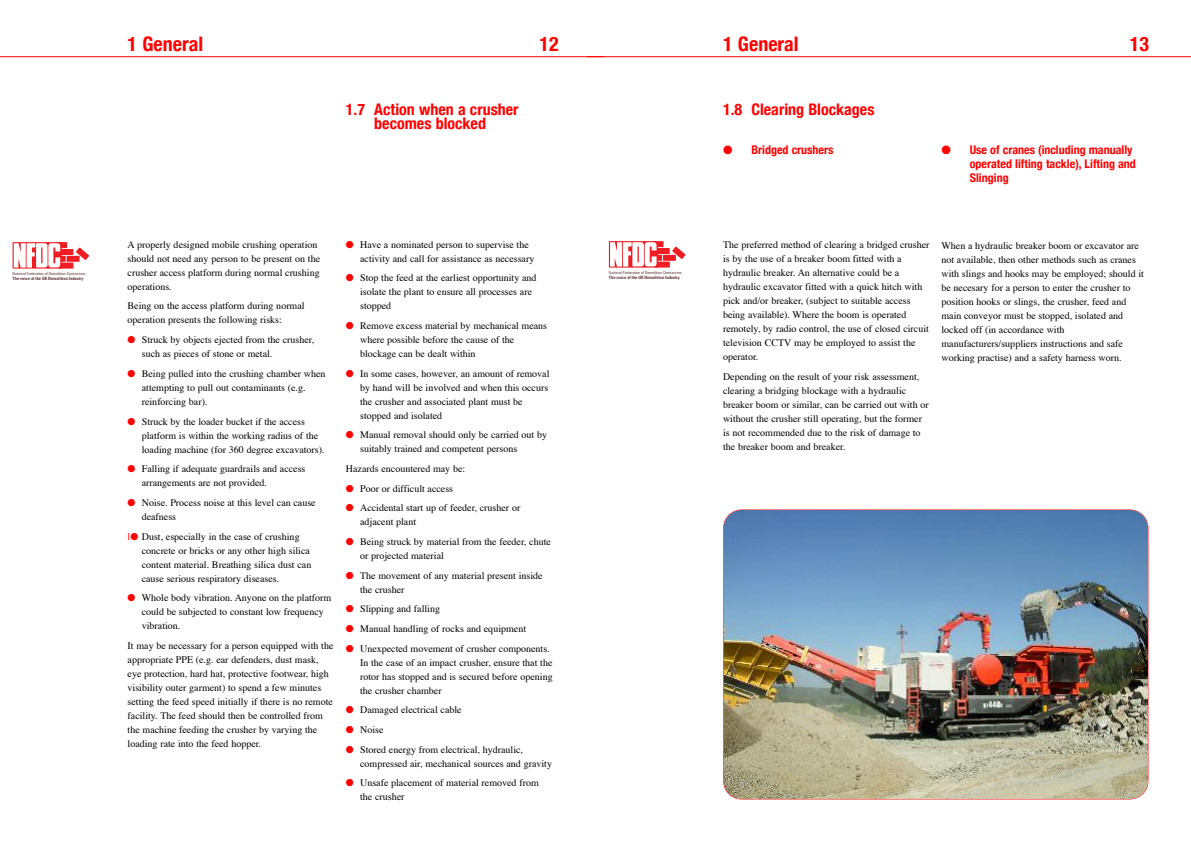
<style>
.page{position:relative;width:1191px;height:842px;background:#fff}
.page>*{position:absolute;margin:0;border:0;box-sizing:border-box;transform-origin:0 0}
.t1{font:700 condensed 20px "Helvetica Neue";color:#f00}
.t2{font:700 condensed 16px/14px "Helvetica Neue";color:#f00;text-align:center}
.t3{font:700 condensed 12px/14px "Helvetica Neue";color:#f00}
.t4{font:10px/14px "Times";color:#000}
.t5{font:700 condensed 4.4px "Univers";color:#603336}
.t6{font:condensed 4px "Univers";color:#603336}
.s1{color:#f00}
.s2{font-family:"Times New Roman"}
</style>
<div class="page">
<hr style="left:587px;top:57px;width:604px;height:1px;background:#f00">
<hr style="left:0;top:57px;width:604px;height:1px;background:#f00">
<div style="left:652px;top:241px;width:11px;height:6px;background:#ee1d23"></div>
<div style="left:649px;top:255px;width:13px;height:6px;background:#ee1d23"></div>
<svg style="left:609px;top:241px;width:49px;height:27px"></svg>
<div style="left:655px;top:262px;width:15px;height:6px;background:#ee1d23"></div>
<svg style="left:610px;top:242px;width:46px;height:25px"></svg>
<div style="left:663px;top:255px;width:13px;height:6px;background:#ee1d23"></div>
<div style="left:657px;top:248px;width:13px;height:6px;background:#ee1d23"></div>
<svg style="left:672px;top:247px;width:13px;height:12px"></svg>
<div style="left:56px;top:242px;width:11px;height:6px;background:#ee1d23"></div>
<div style="left:53px;top:256px;width:13px;height:6px;background:#ee1d23"></div>
<svg style="left:13px;top:242px;width:49px;height:27px"></svg>
<div style="left:59px;top:263px;width:15px;height:6px;background:#ee1d23"></div>
<svg style="left:14px;top:243px;width:46px;height:25px"></svg>
<div style="left:67px;top:256px;width:13px;height:6px;background:#ee1d23"></div>
<div style="left:61px;top:249px;width:12px;height:6px;background:#ee1d23"></div>
<svg style="left:76px;top:248px;width:13px;height:12px"></svg>
<img style="left:723px;top:510px;width:425px;height:289px;border-radius:18px">
<div style="left:723px;top:509px;width:425px;height:290px;border:1px solid #f00;border-radius:18px"></div>
<h1 class="t1" style="left:128px;top:31px;width:77px">1 General</h1>
<h1 class="t1" style="left:539px;top:31px;width:21px">12</h1>
<h2 class="t2" style="left:346px;top:102px;width:174px">1.7 Action when a crusher becomes blocked</h2>
<p class="t6" style="left:13px;top:272px;width:74px">National Federation of Demolition Contractors</p>
<p class="t5" style="left:13px;top:277px;width:72px">The voice of the UK Demolition Industry</p>
<p class="t4" style="left:128px;top:238px;width:194px">A properly designed mobile crushing operation should not need any person to be present on the crusher access platform during normal crushing operations.</p>
<p class="t4" style="left:128px;top:300px;width:178px">Being on the access platform during normal operation presents the following risks:</p>
<p class="t4" style="left:142px;top:334px;width:174px;text-indent:-14px"><span class="s1">●</span> Struck by objects ejected from the crusher, such as pieces of stone or metal.</p>
<p class="t4" style="left:142px;top:367px;width:185px;text-indent:-14px"><span class="s1">●</span> Being pulled into the crushing chamber when attempting to pull out contaminants (e.g. reinforcing bar).</p>
<p class="t4" style="left:142px;top:415px;width:184px;text-indent:-14px"><span class="s1">●</span> Struck by the loader bucket if the access platform is within the working radius of the loading machine (for 360 degree excavators).</p>
<p class="t4" style="left:142px;top:463px;width:165px;text-indent:-14px"><span class="s1">●</span> Falling if adequate guardrails and access arrangements are not provided.</p>
<p class="t4" style="left:142px;top:496px;width:175px;text-indent:-14px"><span class="s1">●</span> Noise. Process noise at this level can cause deafness</p>
<p class="t4" style="left:142px;top:530px;width:171px;text-indent:-14px"><span class="s1">l●</span> Dust, especially in the case of crushing concrete or bricks or any other high silica content material. Breathing silica dust can cause serious respiratory diseases.</p>
<p class="t4" style="left:142px;top:592px;width:191px;text-indent:-14px"><span class="s1">●</span> Whole body vibration. Anyone on the platform could be subjected to constant low frequency vibration.</p>
<p class="t4" style="left:128px;top:639px;width:207px">It may be necessary for a person equipped with the appropriate PPE (e.g. ear defenders, dust mask, eye protection, hard hat, protective footwear, high visibility outer garment) to spend a few minutes setting the feed speed initially if there is no remote facility. The feed should then be controlled from the machine feeding the crusher by varying the loading rate into the feed hopper.</p>
<p class="t4" style="left:360px;top:238px;width:176px;text-indent:-14px"><span class="s1">●</span> Have a nominated person to supervise the activity and call for assistance as necessary</p>
<p class="t4" style="left:360px;top:272px;width:178px;text-indent:-14px"><span class="s1">●</span> Stop the feed at the earliest opportunity and isolate the plant to ensure all processes are stopped</p>
<p class="t4" style="left:360px;top:319px;width:188px;text-indent:-14px"><span class="s1">●</span> Remove excess material by mechanical means where possible before the cause of the blockage can be dealt within</p>
<p class="t4" style="left:360px;top:367px;width:191px;text-indent:-14px"><span class="s1">●</span> In some cases, however, an amount of removal by hand will be involved and when this occurs the crusher and associated plant must be stopped and isolated</p>
<p class="t4" style="left:360px;top:429px;width:188px;text-indent:-14px"><span class="s1">●</span> Manual removal should only be carried out by suitably trained and competent persons</p>
<p class="t4" style="left:346px;top:462px;width:121px">Hazards encountered may be:</p>
<p class="t4" style="left:346px;top:482px;width:109px"><span class="s1">●</span> Poor or difficult access</p>
<p class="t4" style="left:360px;top:502px;width:162px;text-indent:-14px"><span class="s1">●</span> Accidental start up of feeder, crusher or adjacent plant</p>
<p class="t4" style="left:360px;top:535px;width:192px;text-indent:-14px"><span class="s1">●</span> Being struck by material from the feeder, chute or projected material</p>
<p class="t4" style="left:360px;top:569px;width:184px;text-indent:-14px"><span class="s1">●</span> The movement of any material present inside the crusher</p>
<p class="t4" style="left:346px;top:603px;width:96px"><span class="s1">●</span> Slipping and falling</p>
<p class="t4" style="left:346px;top:622px;width:182px"><span class="s1">●</span> Manual handling of rocks and equipment</p>
<p class="t4" style="left:360px;top:642px;width:194px;text-indent:-14px"><span class="s1">●</span> Unexpected movement of crusher components.<br>In the case of an impact crusher, ensure that the rotor has stopped and is secured before opening the crusher chamber</p>
<p class="t4" style="left:346px;top:704px;width:117px"><span class="s1">●</span> Damaged electrical cable</p>
<p class="t4" style="left:346px;top:723px;width:39px"><span class="s1">●</span> Noise</p>
<p class="t4" style="left:360px;top:743px;width:193px;text-indent:-14px"><span class="s1">●</span> Stored energy from electrical, hydraulic, compressed air, mechanical sources and gravity</p>
<p class="t4" style="left:360px;top:777px;width:180px;text-indent:-14px"><span class="s1">●</span> Unsafe placement of material removed from the cru<span class="s2">sher</span></p>
<p class="t6" style="left:609px;top:271px;width:74px">National Federation of Demolition Contractors</p>
<p class="t5" style="left:609px;top:276px;width:72px">The voice of the UK Demolition Industry</p>
<h1 class="t1" style="left:723px;top:32px;width:77px">1 General</h1>
<h1 class="t1" style="left:1129px;top:32px;width:21px">13</h1>
<h2 class="t2" style="left:723px;top:102px;width:153px">1.8 Clearing Blockages</h2>
<p class="t3" style="left:723px;top:142px;width:112px">● Bridged crushers</p>
<p class="t3" style="left:969px;top:143px;width:168px;text-indent:-28px">● Use of cranes (including manually operated lifting tackle), Lifting and<br>Slinging</p>
<p class="t4" style="left:723px;top:239px;width:208px">The preferred method of clearing a bridged crusher is by the use of a breaker boom fitted with a hydraulic breaker. An alternative could be a hydraulic excavator fitted with a quick hitch with pick and/or breaker, (subject to suitable access being available). Where the boom is operated remotely, by radio control, the use of closed circuit television CCTV may be employed to assist the operator.</p>
<p class="t4" style="left:723px;top:370px;width:207px">Depending on the result of your risk assessment, clearing a bridging blockage with a hydraulic breaker boom or similar, can be carried out with or without the crusher still operating, but the former is not recommended due to the risk of damage to the breaker boom and breaker.</p>
<p class="t4" style="left:941px;top:240px;width:204px">When a hydraulic breaker boom or excavator are not available, then other methods such as cranes with slings and hooks may be employed; should it be necesary for a person to enter the crusher to position hooks or slings, the crusher, feed and main conveyor must be stopped, isolated and locked off (in accordance with manufacturers/suppliers instructions and safe working practise) and a safety harness worn.</p>
</div>
